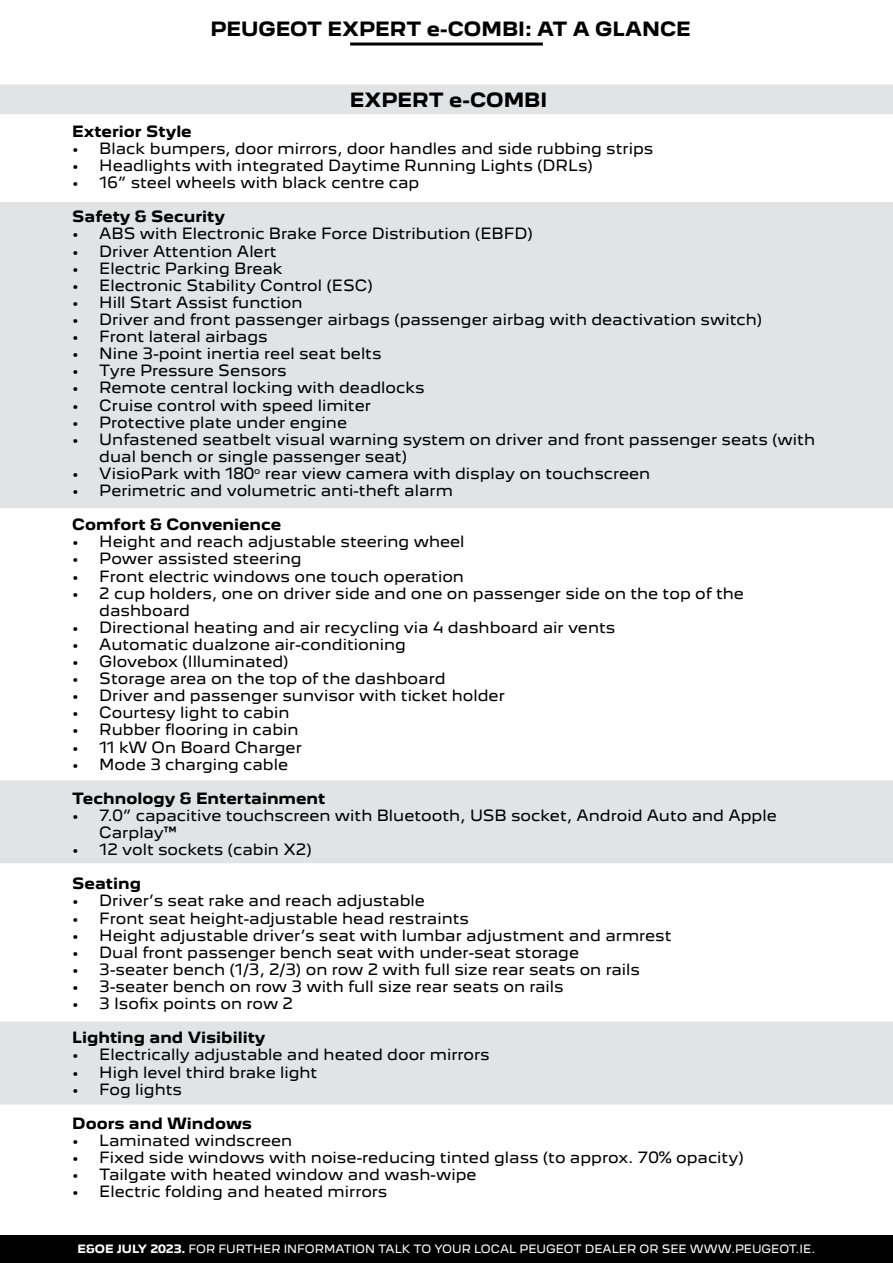
<style>
.page{position:relative;width:893px;height:1263px;background:#fff}
.page>*{position:absolute;margin:0;border:0;box-sizing:border-box;transform-origin:0 0}
.t1{font:700 18px "Peugeot New";color:#000}
.t2{font:14.25px/17.1px "Peugeot New";color:#000}
.t3{font:700 14.25px "Peugeot New";color:#000}
.t4{font:10.5px "Peugeot New";color:#fff}
.s1{font-weight:700}
</style>
<div class="page">
<div style="left:1px;top:203px;width:891px;height:304px;background:#e2e3e4"></div>
<div style="left:0;top:202px;width:893px;height:306px;border:2px solid #e2e3e4"></div>
<div style="left:1px;top:781px;width:891px;height:81px;background:#e2e3e4"></div>
<div style="left:0;top:780px;width:893px;height:83px;border:2px solid #e2e3e4"></div>
<div style="left:1px;top:1022px;width:891px;height:82px;background:#e2e3e4"></div>
<div style="left:0;top:84px;width:893px;height:30px;background:#e2e3e4"></div>
<hr style="left:350px;top:43px;width:193px;height:3px;background:#000">
<div style="left:0;top:1235px;width:893px;height:28px;background:#000"></div>
<p class="t1" style="left:210px;top:14px;width:482px">PEUGEOT EXPERT e-COMBI: AT A GLANCE</p>
<p class="t1" style="left:350px;top:84px;width:199px">EXPERT e-COMBI</p>
<p class="t3" style="left:72px;top:119px;width:121px">Exterior Style</p>
<p class="t2" style="left:72px;top:139px;width:582px">• Black bumpers, door mirrors, door handles and side rubbing strips</p>
<p class="t2" style="left:72px;top:156px;width:522px">• Headlights with integrated Daytime Running Lights (DRLs)</p>
<p class="t2" style="left:72px;top:173px;width:349px">• 16” steel wheels with black centre cap</p>
<p class="t3" style="left:72px;top:205px;width:154px">Safety &amp; Security</p>
<p class="t2" style="left:72px;top:224px;width:462px">• ABS with Electronic Brake Force Distribution (EBFD)</p>
<p class="t2" style="left:72px;top:241px;width:206px">• Driver Attention Alert</p>
<p class="t2" style="left:72px;top:258px;width:212px">• Electric Parking Break</p>
<p class="t2" style="left:72px;top:275px;width:302px">• Electronic Stability Control (ESC)</p>
<p class="t2" style="left:72px;top:292px;width:232px">• Hill Start Assist function</p>
<p class="t2" style="left:72px;top:310px;width:691px">• Driver and front passenger airbags (passenger airbag with deactivation switch)</p>
<p class="t2" style="left:72px;top:327px;width:197px">• Front lateral airbags</p>
<p class="t2" style="left:72px;top:344px;width:311px">• Nine 3-point inertia reel seat belts</p>
<p class="t2" style="left:72px;top:361px;width:216px">• Tyre Pressure Sensors</p>
<p class="t2" style="left:72px;top:378px;width:354px">• Remote central locking with deadlocks</p>
<p class="t2" style="left:72px;top:395px;width:300px">• Cruise control with speed limiter</p>
<p class="t2" style="left:72px;top:412px;width:276px">• Protective plate under engine</p>
<p class="t2" style="left:99px;top:429px;width:717px;text-indent:-27px">• Unfastened seatbelt visual warning system on driver and front passenger seats (with dual bench or single passenger seat)</p>
<p class="t2" style="left:72px;top:463px;width:580px">• VisioPark with 180<sup>o</sup> rear view camera with display on touchscreen</p>
<p class="t2" style="left:72px;top:481px;width:382px">• Perimetric and volumetric anti-theft alarm</p>
<p class="t3" style="left:72px;top:513px;width:211px">Comfort &amp; Convenience</p>
<p class="t2" style="left:72px;top:532px;width:394px">• Height and reach adjustable steering wheel</p>
<p class="t2" style="left:72px;top:549px;width:231px">• Power assisted steering</p>
<p class="t2" style="left:72px;top:566px;width:393px">• Front electric windows one touch operation</p>
<p class="t2" style="left:99px;top:583px;width:646px;text-indent:-27px">• 2 cup holders, one on driver side and one on passenger side on the top of the dashboard</p>
<p class="t2" style="left:72px;top:617px;width:545px">• Directional heating and air recycling via 4 dashboard air vents</p>
<p class="t2" style="left:72px;top:634px;width:335px">• Automatic dualzone air-conditioning</p>
<p class="t2" style="left:72px;top:652px;width:218px">• Glovebox (Illuminated)</p>
<p class="t2" style="left:72px;top:669px;width:375px">• Storage area on the top of the dashboard</p>
<p class="t2" style="left:72px;top:686px;width:434px">• Driver and passenger sunvisor with ticket holder</p>
<p class="t2" style="left:72px;top:703px;width:219px">• Courtesy light to cabin</p>
<p class="t2" style="left:72px;top:720px;width:228px">• Rubber flooring in cabin</p>
<p class="t2" style="left:72px;top:737px;width:231px">• 11 kW On Board Charger</p>
<p class="t2" style="left:72px;top:754px;width:217px">• Mode 3 charging cable</p>
<p class="t3" style="left:72px;top:786px;width:255px">Technology &amp; Entertainment</p>
<p class="t2" style="left:99px;top:805px;width:679px;text-indent:-27px">• 7.0” capacitive touchscreen with Bluetooth, USB socket, Android Auto and Apple<br>Carplay™</p>
<p class="t2" style="left:72px;top:840px;width:241px">• 12 volt sockets (cabin X2)</p>
<p class="t3" style="left:72px;top:872px;width:70px">Seating</p>
<p class="t2" style="left:72px;top:891px;width:354px">• Driver’s seat rake and reach adjustable</p>
<p class="t2" style="left:72px;top:908px;width:398px">• Front seat height-adjustable head restraints</p>
<p class="t2" style="left:72px;top:925px;width:601px">• Height adjustable driver’s seat with lumbar adjustment and armrest</p>
<p class="t2" style="left:72px;top:942px;width:508px">• Dual front passenger bench seat with under-seat storage</p>
<p class="t2" style="left:72px;top:959px;width:569px">• 3-seater bench (1/3, 2/3) on row 2 with full size rear seats on rails</p>
<p class="t2" style="left:72px;top:976px;width:493px">• 3-seater bench on row 3 with full size rear seats on rails</p>
<p class="t2" style="left:72px;top:994px;width:222px">• 3 Isofix points on row 2</p>
<p class="t3" style="left:72px;top:1026px;width:195px">Lighting and Visibility</p>
<p class="t2" style="left:72px;top:1045px;width:419px">• Electrically adjustable and heated door mirrors</p>
<p class="t2" style="left:72px;top:1062px;width:247px">• High level third brake light</p>
<p class="t2" style="left:72px;top:1079px;width:111px">• Fog lights</p>
<p class="t3" style="left:72px;top:1111px;width:181px">Doors and Windows</p>
<p class="t2" style="left:72px;top:1130px;width:221px">• Laminated windscreen</p>
<p class="t2" style="left:72px;top:1147px;width:673px">• Fixed side windows with noise-reducing tinted glass (to approx. 70% opacity)</p>
<p class="t2" style="left:72px;top:1165px;width:406px">• Tailgate with heated window and wash-wipe</p>
<p class="t2" style="left:72px;top:1182px;width:317px">• Electric folding and heated mirrors</p>
<p class="t4" style="left:78px;top:1240px;width:739px"><span class="s1">E&amp;OE JULY 2023.</span> FOR FURTHER INFORMATION TALK TO YOUR LOCAL PEUGEOT DEALER OR SEE WWW.PEUGEOT.IE.</p>
</div>
